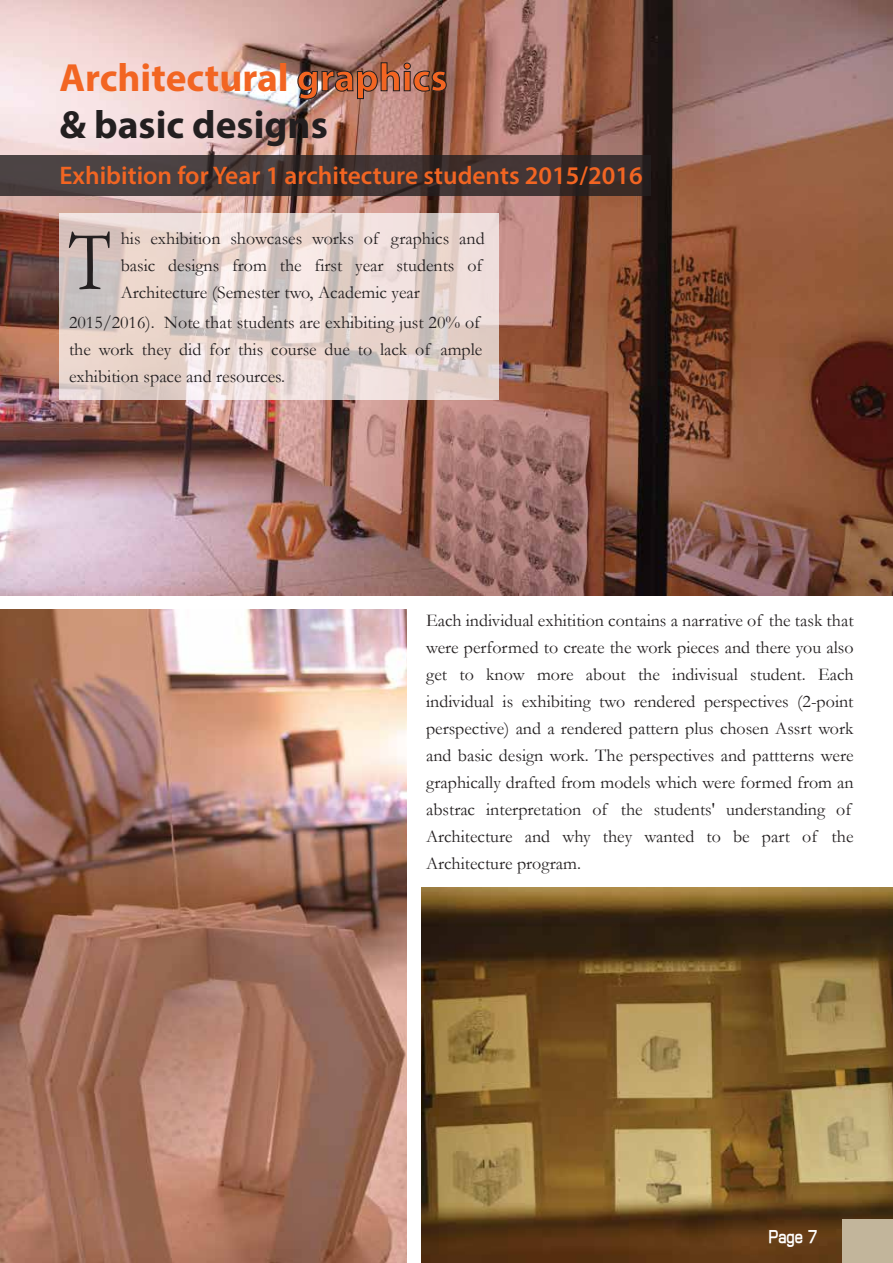
<style>
.page{position:relative;width:893px;height:1263px;background:#fff}
.page>*{position:absolute;margin:0;border:0;box-sizing:border-box;transform-origin:0 0}
.t1{font:87.6px "Garamond";color:#231f20;scale:.77 1}
.t2{font:700 39.45px "Myriad Pro";color:#f26522}
.t3{font:700 39.45px "Myriad Pro";color:#231f20}
.t4{font:600 25.5px "Myriad Pro";color:#f26522}
.t5{font:18px/27px "Garamond";color:#231f20}
.t6{font:700 16.95px "Eurasia";color:#fff}
</style>
<div class="page">
<img style="left:0;top:0;width:893px;height:596px">
<svg style="left:0;top:155px;width:651px;height:40px;background:#423635"></svg>
<img style="left:422px;top:887px;width:471px;height:376px">
<img style="left:0;top:610px;width:407px;height:653px">
<div style="left:843px;top:1219px;width:50px;height:44px;background:#c2b59b"></div>
<img style="left:298px;top:62px;width:149px;height:37px">
<svg style="left:60px;top:213px;width:439px;height:187px;background:#e4d4d0"></svg>
<h2 class="t2" style="left:59px;top:52px;width:390px">Architectural graphics</h2>
<h2 class="t3" style="left:59px;top:99px;width:270px">&amp; basic designs</h2>
<h3 class="t4" style="left:59px;top:160px;width:585px">Exhibition for Year 1 architecture students 2015/2016</h3>
<h1 class="t1" style="left:69px;top:202px;width:55px">T</h1>
<p class="t5" style="left:121px;top:224px;width:365px">his exhibition showcases works of graphics and basic designs from the first year students of<br>Architecture (Semester two, Academic year</p>
<p class="t5" style="left:69px;top:308px;width:415px">2015/2016). Note that students are exhibiting just 20% of the work they did for this course due to lack of ample exhibition space and resources.</p>
<p class="t5" style="left:426px;top:607px;width:429px">Each individual exhitition contains a narrative of the task that were performed to create the work pieces and there you also get to know more about the indivisual student. Each individual is exhibiting two rendered perspectives (2-point perspective) and a rendered pattern plus chosen Assrt work and basic design work. The perspectives and pattterns were graphically drafted from models which were formed from an abstrac interpretation of the students' understanding of Architecture and why they wanted to be part of the Architecture program.</p>
<p class="t6" style="left:769px;top:1226px;width:50px">Page 7</p>
</div>
